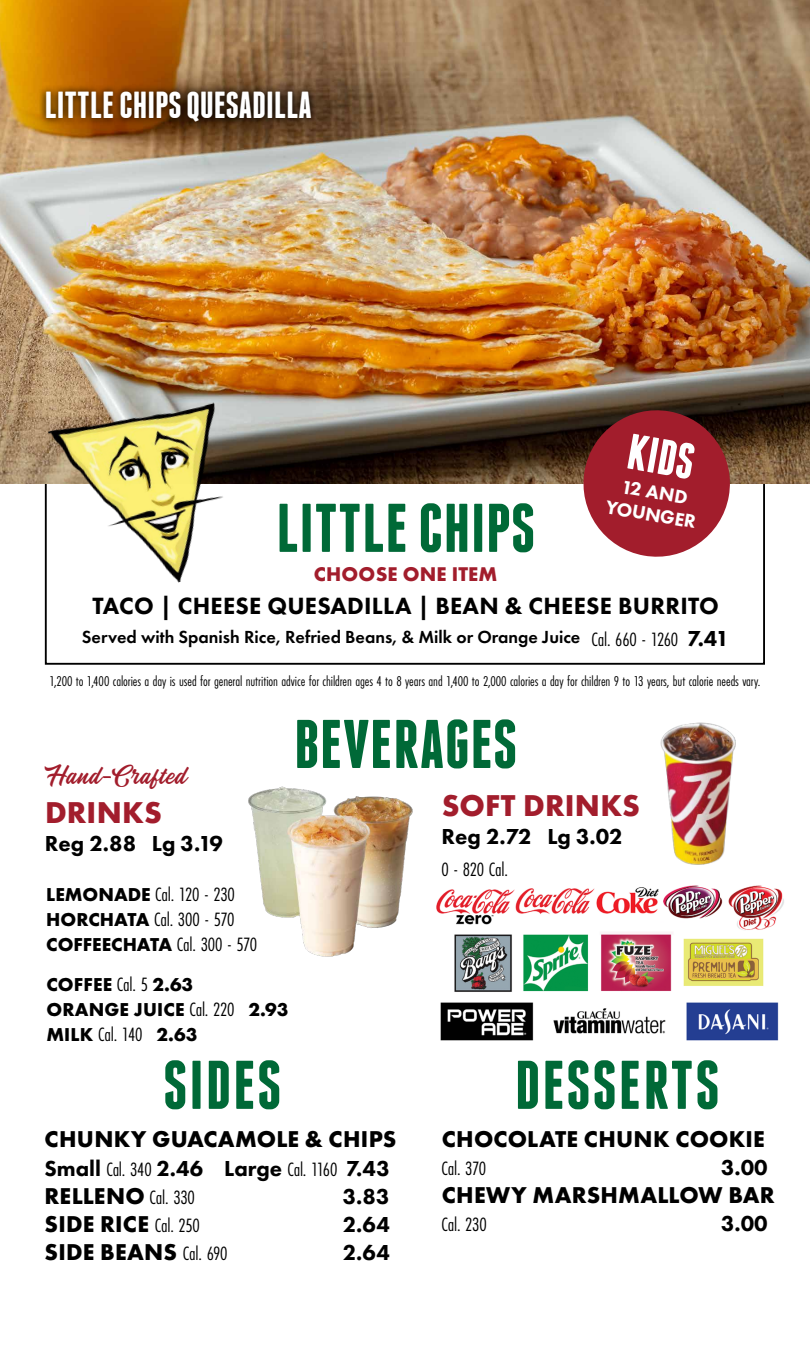
<style>
.page{position:relative;width:810px;height:1350px;background:#fff}
.page>*{position:absolute;margin:0;border:0;box-sizing:border-box;transform-origin:0 0}
.t1{font:700 68.75px "Franchise";letter-spacing:.01em;color:#006937}
.t2{font:700 68.75px "Franchise";letter-spacing:.03em;color:#006937}
.t3{font:700 50.19px "Franchise";color:#fff}
.t4{font:700 37.5px "Franchise";color:#fff}
.t5{font:700 31.25px "Futura PT";letter-spacing:.01em;color:#a21d2c}
.t6{font:26.25px "Heather Oliver";letter-spacing:.005em;color:#a21d2c}
.t7{font:800 24.38px "Futura PT";letter-spacing:.01em;color:#000}
.t8{font:700 23.75px "Futura PT";letter-spacing:.01em;color:#000}
.t9{font:800 22.5px "Futura PT";color:#000}
.t10{font:700 20.62px "Futura PT";letter-spacing:.01em;color:#a21d2c}
.t11{font:20px/25px "Futura PT Cond";letter-spacing:-.01em;color:#000}
.t12{font:700 19.38px/40px "Futura PT";letter-spacing:.01em;color:#000}
.t13{font:800 19.31px/22.6px "Futura PT";color:#fff;text-align:center}
.t14{font:600 18.12px "Futura PT";color:#000}
.t15{font:14.69px "Futura PT Cond";letter-spacing:-.005em;color:#000}
.s1{font-family:"Futura PT Cond";font-weight:400;font-size:20px}
.s2{font-weight:800;font-size:22.5px}
.s3{font-family:"Futura PT";font-weight:700;font-size:19.38px}
</style>
<div class="page">
<div style="left:45px;top:481px;width:720px;height:184px;border:2px solid #000"></div>
<img style="left:0;top:0;width:810px;height:484px">
<img style="left:48px;top:391px;width:206px;height:192px">
<svg style="left:39px;top:84px;width:280px;height:45px"></svg>
<svg style="left:578px;top:404px;width:158px;height:153px"></svg>
<img style="left:248px;top:786px;width:165px;height:171px">
<img style="left:660px;top:722px;width:76px;height:143px">
<img style="left:436px;top:885px;width:348px;height:156px">
<h3 class="t4" style="left:44px;top:88px;width:269px">LITTLE CHIPS QUESADILLA</h3>
<h2 class="t3" style="left:632px;top:428px;width:68px;rotate:10deg">KIDS</h2>
<h3 class="t13" style="left:612px;top:473px;width:93px;rotate:10deg">12 AND<br>YOUNGER</h3>
<h1 class="t1" style="left:276px;top:496px;width:261px">LITTLE CHIPS</h1>
<h3 class="t10" style="left:314px;top:561px;width:185px">CHOOSE ONE ITEM</h3>
<h3 class="t7" style="left:92px;top:591px;width:628px">TACO | CHEESE QUESADILLA | BEAN &amp; CHEESE BURRITO</h3>
<p class="t14" style="left:82px;top:626px;width:649px">Served with Spanish Rice, Refried Beans, &amp; Milk or Orange Juice <span class="s1">Cal. 660 - 1260</span> <span class="s2">7.41</span></p>
<p class="t15" style="left:50px;top:673px;width:712px">1,200 to 1,400 calories a day is used for general nutrition advice for children ages 4 to 8 years and 1,400 to 2,000 calories a day for children 9 to 13 years, but calorie needs vary.</p>
<h3 class="t6" style="left:45px;top:759px;width:144px">Hand-Crafted</h3>
<h3 class="t5" style="left:45px;top:793px;width:118px">DRINKS</h3>
<h3 class="t9" style="left:45px;top:830px;width:179px">Reg 2.88 Lg 3.19</h3>
<h3 class="t11" style="left:46px;top:882px;width:190px"><span class="s3">LEMONADE</span> Cal. 120 - 230<br><span class="s3">HORCHATA</span> Cal. 300 - 570</h3>
<h3 class="t12" style="left:46px;top:924px;width:212px">COFFEECHATA <span class="s1">Cal. 300 - 570<br></span>COFFEE <span class="s1">Cal. 5</span> 2.63</h3>
<h3 class="t12" style="left:46px;top:996px;width:244px;line-height:25px">ORANGE JUICE <span class="s1">Cal. 220</span> 2.93<br>MILK <span class="s1">Cal. 140</span> 2.63</h3>
<h1 class="t1" style="left:294px;top:712px;width:225px">BEVERAGES</h1>
<h3 class="t5" style="left:442px;top:785px;width:200px">SOFT DRINKS</h3>
<h3 class="t9" style="left:442px;top:822px;width:183px">Reg 2.72 Lg 3.02</h3>
<h3 class="t11" style="left:442px;top:856px;width:68px">0 - 820 Cal.</h3>
<h1 class="t1" style="left:163px;top:1053px;width:120px">SIDES</h1>
<h1 class="t2" style="left:515px;top:1053px;width:206px">DESSERTS</h1>
<h3 class="t8" style="left:45px;top:1124px;width:353px">CHUNKY GUACAMOLE &amp; CHIPS</h3>
<h3 class="t9" style="left:44px;top:1154px;width:347px">Small <span class="s1">Cal. 340</span> 2.46 Large <span class="s1">Cal. 1160</span> 7.43</h3>
<h3 class="t8" style="left:45px;top:1180px;width:152px">RELLENO <span class="s1">Cal. 330</span></h3>
<h3 class="t9" style="left:343px;top:1182px;width:48px">3.83</h3>
<h3 class="t8" style="left:45px;top:1209px;width:157px">SIDE RICE <span class="s1">Cal. 250</span></h3>
<h3 class="t9" style="left:343px;top:1210px;width:49px">2.64</h3>
<h3 class="t8" style="left:45px;top:1237px;width:185px">SIDE BEANS <span class="s1">Cal. 690</span></h3>
<h3 class="t9" style="left:343px;top:1238px;width:49px">2.64</h3>
<h3 class="t8" style="left:442px;top:1123px;width:325px">CHOCOLATE CHUNK COOKIE</h3>
<h3 class="t11" style="left:442px;top:1156px;width:46px">Cal. 370</h3>
<h3 class="t9" style="left:721px;top:1153px;width:48px">3.00</h3>
<h3 class="t8" style="left:442px;top:1180px;width:334px">CHEWY MARSHMALLOW BAR</h3>
<h3 class="t11" style="left:442px;top:1212px;width:47px">Cal. 230</h3>
<h3 class="t9" style="left:721px;top:1209px;width:48px">3.00</h3>
</div>
